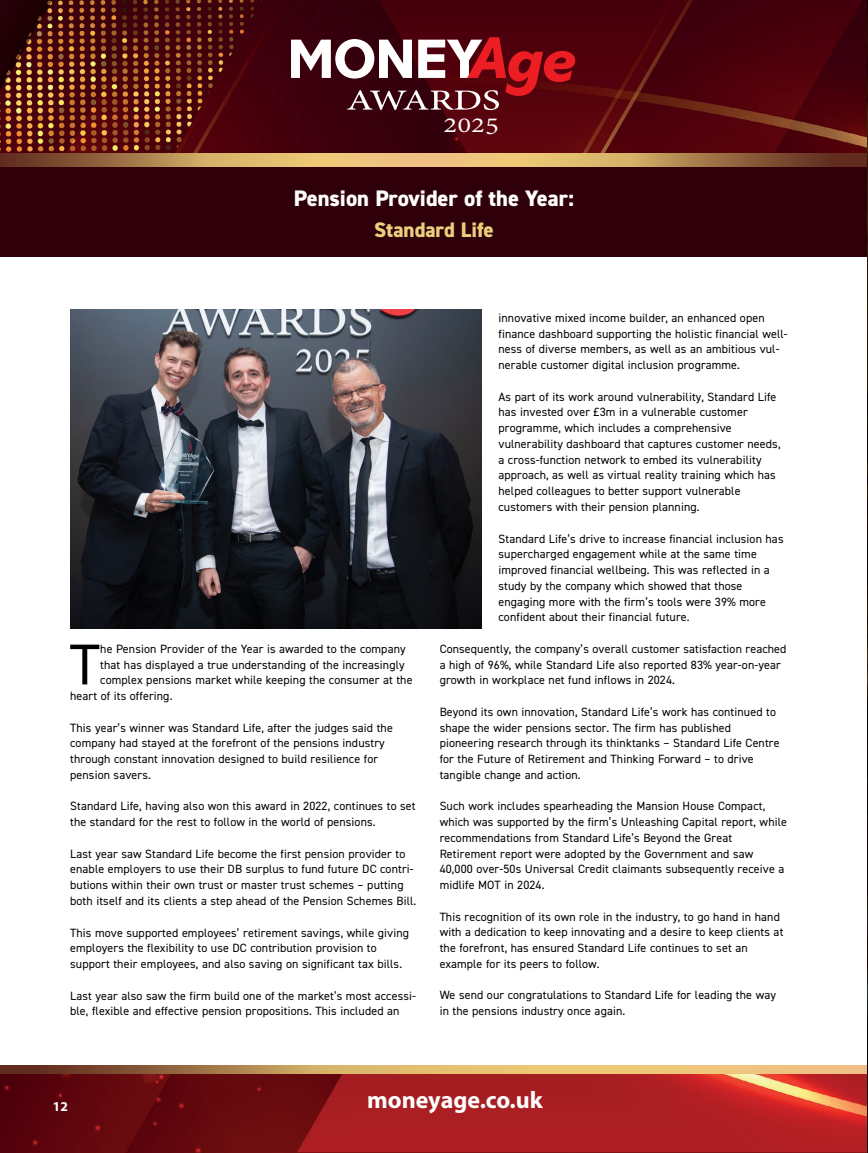
<style>
.page{position:relative;width:868px;height:1153px;background:#fff}
.page>*{position:absolute;margin:0;border:0;box-sizing:border-box;transform-origin:0 0}
.t1{font:57.6px "DIN2014";color:#000}
.t2{font:26.55px "Adobe Devanagari";color:#fff;scale:1.15 1}
.t3{font:700 24px "Myriad Pro";color:#fff}
.t4{font:800 22.5px "DIN2014";color:#fff}
.t5{font:800 21px "DIN2014";color:#e8d07d}
.t6{font:700 13.5px "Myriad Pro";color:#fff}
.t7{font:12px/15.8px "DIN2014";letter-spacing:.01em;color:#000}
</style>
<div class="page">
<img style="left:0;top:0;width:867px;height:153px">
<img style="left:0;top:1073px;width:867px;height:79px">
<div style="left:0;top:167px;width:867px;height:89px;background:#2f0009"></div>
<svg style="left:865px;top:153px;width:2px;height:14px"></svg>
<svg style="left:0;top:153px;width:865px;height:14px;background:#bb9159"></svg>
<svg style="left:291px;top:37px;width:284px;height:73px"></svg>
<svg style="left:0;top:1065px;width:867px;height:8px;background:#c89f61"></svg>
<img style="left:71px;top:309px;width:410px;height:319px">
<img style="left:867px;top:1px;width:1px;height:896px">
<img style="left:867px;top:897px;width:1px;height:254px">
<h2 class="t2" style="left:443px;top:109px;width:50px">2025</h2>
<h3 class="t4" style="left:294px;top:183px;width:281px">Pension Provider of the Year:</h3>
<h3 class="t5" style="left:374px;top:216px;width:121px">Standard Life</h3>
<h1 class="t1" style="left:70px;top:628px;width:31px">T</h1>
<p class="t7" style="left:100px;top:640px;width:307px">he Pension Provider of the Year is awarded to the company</p>
<p class="t7" style="left:100px;top:656px;width:306px">that has displayed a true understanding of the increasingly</p>
<p class="t7" style="left:100px;top:672px;width:314px">complex pensions market while keeping the consumer at the</p>
<p class="t7" style="left:70px;top:688px;width:104px">heart of its offering.</p>
<p class="t7" style="left:70px;top:719px;width:324px">This year’s winner was Standard Life, after the judges said the company had stayed at the forefront of the pensions industry through constant innovation designed to build resilience for pension savers.</p>
<p class="t7" style="left:70px;top:798px;width:347px">Standard Life, having also won this award in 2022, continues to set the standard for the rest to follow in the world of pensions.</p>
<p class="t7" style="left:70px;top:845px;width:348px">Last year saw Standard Life become the first pension provider to enable employers to use their DB surplus to fund future DC contri&shy;butions within their own trust or master trust schemes – putting both itself and its clients a step ahead of the Pension Schemes Bill.</p>
<p class="t7" style="left:70px;top:924px;width:340px">This move supported employees’ retirement savings, while giving employers the flexibility to use DC contribution provision to support their employees, and also saving on significant tax bills.</p>
<p class="t7" style="left:70px;top:987px;width:347px">Last year also saw the firm build one of the market’s most accessi&shy;ble, flexible and effective pension propositions. This included an</p>
<p class="t7" style="left:498px;top:310px;width:290px">innovative mixed income builder, an enhanced open finance dashboard supporting the holistic financial well&shy;ness of diverse members, as well as an ambitious vul&shy;nerable customer digital inclusion programme.</p>
<p class="t7" style="left:498px;top:388px;width:283px">As part of its work around vulnerability, Standard Life has invested over £3m in a vulnerable customer programme, which includes a comprehensive vulnerability dashboard that captures customer needs, a cross-function network to embed its vulnerability approach, as well as virtual reality training which has helped colleagues to better support vulnerable customers with their pension planning.</p>
<p class="t7" style="left:498px;top:530px;width:286px">Standard Life’s drive to increase financial inclusion has supercharged engagement while at the same time improved financial wellbeing. This was reflected in a study by the company which showed that those engaging more with the firm’s tools were 39% more confident about their financial future.</p>
<p class="t7" style="left:439px;top:640px;width:348px">Consequently, the company’s overall customer satisfaction reached a high of 96%, while Standard Life also reported 83% year-on-year growth in workplace net fund inflows in 2024.</p>
<p class="t7" style="left:439px;top:703px;width:341px">Beyond its own innovation, Standard Life’s work has continued to shape the wider pensions sector. The firm has published pioneering research through its thinktanks – Standard Life Centre for the Future of Retirement and Thinking Forward – to drive tangible change and action.</p>
<p class="t7" style="left:439px;top:798px;width:349px">Such work includes spearheading the Mansion House Compact, which was supported by the firm’s Unleashing Capital report, while recommendations from Standard Life’s Beyond the Great Retirement report were adopted by the Government and saw 40,000 over-50s Universal Credit claimants subsequently receive a midlife MOT in 2024.</p>
<p class="t7" style="left:439px;top:908px;width:345px">This recognition of its own role in the industry, to go hand in hand with a dedication to keep innovating and a desire to keep clients at the forefront, has ensured Standard Life continues to set an example for its peers to follow.</p>
<p class="t7" style="left:439px;top:987px;width:338px">We send our congratulations to Standard Life for leading the way in the pensions industry once again.</p>
<p class="t6" style="left:53px;top:1097px;width:16px">12</p>
<h3 class="t3" style="left:367px;top:1084px;width:177px">moneyage.co.uk</h3>
</div>
